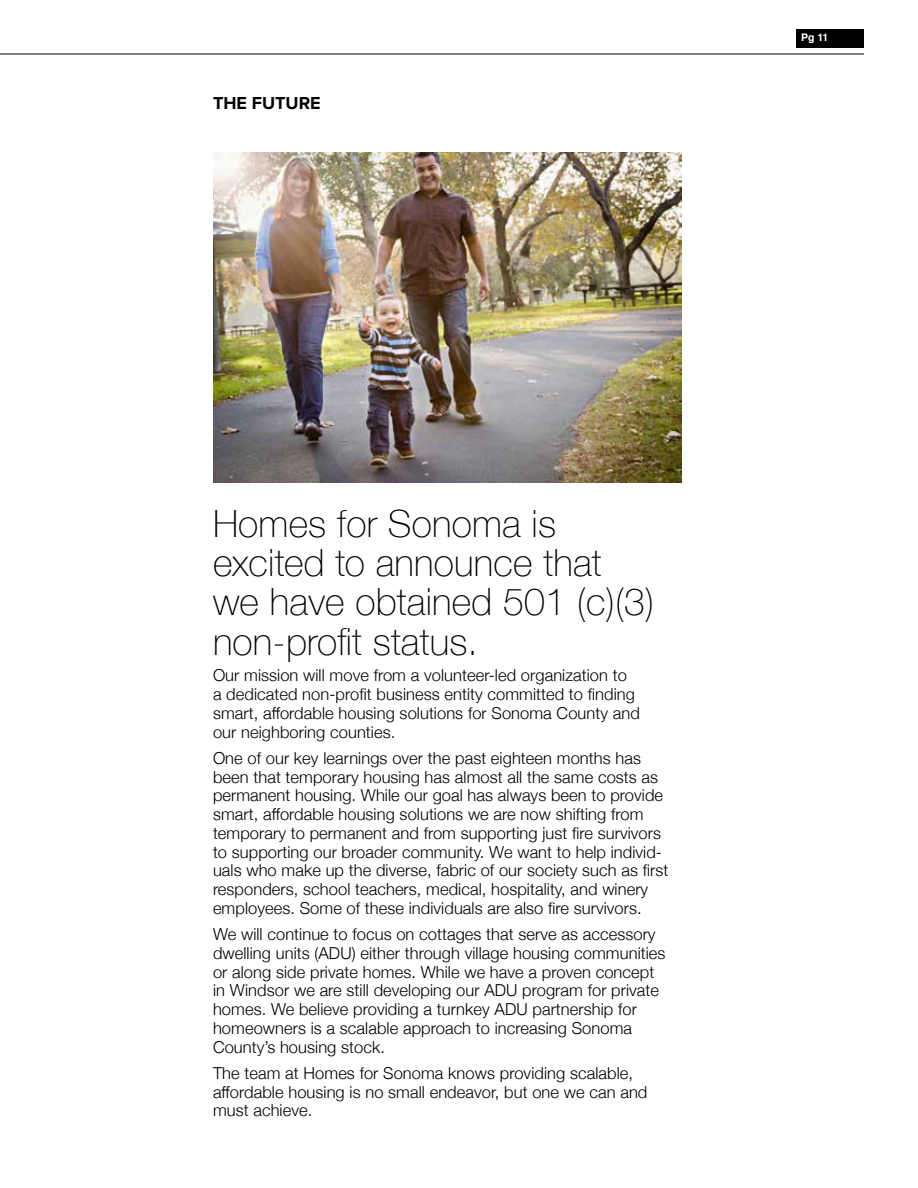
<style>
.page{position:relative;width:918px;height:1188px;background:#fff}
.page>*{position:absolute;margin:0;border:0;box-sizing:border-box;transform-origin:0 0}
.t1{font:100 37.5px/39.5px "Helvetica Neue";letter-spacing:.005em;color:#000}
.t2{font:700 18px "Proxima Nova";color:#000}
.t3{font:300 16.5px/18.8px "Helvetica Neue";letter-spacing:.005em;color:#000}
.t4{font:700 10.5px "Helvetica";color:#fff}
</style>
<div class="page">
<hr style="left:0;top:54px;width:864px;height:1px;background:#000">
<div style="left:796px;top:29px;width:68px;height:19px;background:#000"></div>
<img style="left:213px;top:153px;width:469px;height:329px">
<p class="t2" style="left:213px;top:92px;width:109px">THE FUTURE</p>
<p class="t4" style="left:801px;top:29px;width:29px">Pg 11</p>
<h1 class="t1" style="left:213px;top:502px;width:443px">Homes for Sonoma is excited to announce that we have obtained 501 (c)(3) non-profit status.</h1>
<p class="t3" style="left:213px;top:665px;width:428px">Our mission will move from a volunteer-led organization to<br>a dedicated non-profit business entity committed to finding smart, affordable housing solutions for Sonoma County and our neighboring counties.</p>
<p class="t3" style="left:213px;top:747px;width:457px">One of our key learnings over the past eighteen months has been that temporary housing has almost all the same costs as permanent housing. While our goal has always been to provide smart, affordable housing solutions we are now shifting from temporary to permanent and from supporting just fire survivors to supporting our broader community. We want to help individ&shy;uals who make up the diverse, fabric of our society such as first responders, school teachers, medical, hospitality, and winery employees. Some of these individuals are also fire survivors.</p>
<p class="t3" style="left:213px;top:924px;width:454px">We will continue to focus on cottages that serve as accessory dwelling units (ADU) either through village housing communities or along side private homes. While we have a proven concept in Windsor we are still developing our ADU program for private homes. We believe providing a turnkey ADU partnership for homeowners is a scalable approach to increasing Sonoma County’s housing stock.</p>
<p class="t3" style="left:213px;top:1062px;width:436px">The team at Homes for Sonoma knows providing scalable, affordable housing is no small endeavor, but one we can and must achieve.</p>
</div>
